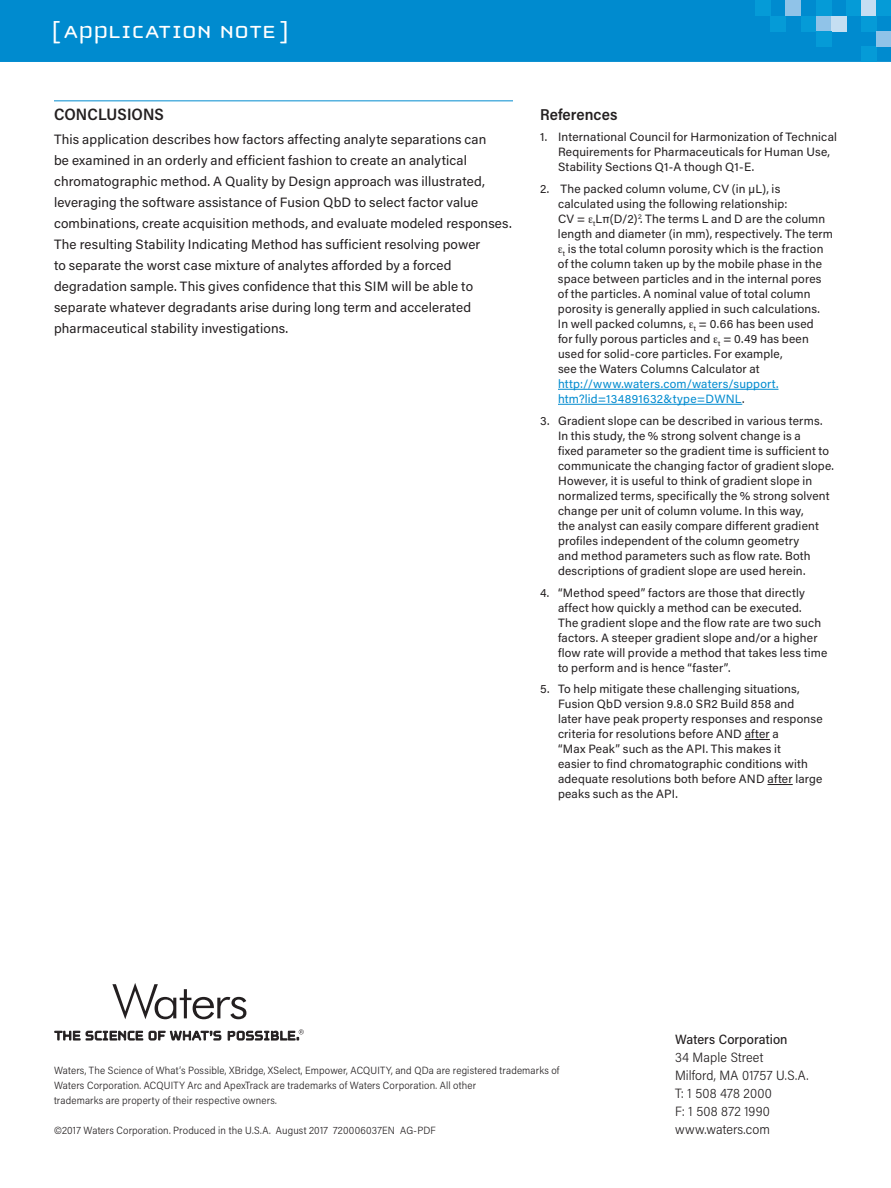
<style>
.page{position:relative;width:891px;height:1188px;background:#fff}
.page>*{position:absolute;margin:0;border:0;box-sizing:border-box;transform-origin:0 0}
.t1{font:25.5px "Cholla Unicase";letter-spacing:.01em;color:#fff;scale:1.1 1}
.t2{font:600 16.5px "Acumin Pro Semi Cond";letter-spacing:.005em;color:#231f20}
.t3{font:600 15.75px "Acumin Pro Semi Cond";letter-spacing:.005em;color:#231f20}
.t4{font:13.5px/21px "Acumin Pro";letter-spacing:.01em;color:#231f20}
.t5{font:300 13.5px/18px "Acumin Pro Semi Cond";letter-spacing:.01em;color:#231f20}
.t6{font:500 13.5px "Acumin Pro Semi Cond";letter-spacing:.005em;color:#231f20}
.t7{font:12px/15px "Acumin Pro";letter-spacing:.015em;color:#231f20}
.t8{font:12px/15px "Acumin Pro";letter-spacing:.015em;color:#008bcf}
.t9{font:300 10.5px/15px "Acumin Pro Semi Cond";letter-spacing:.015em;color:#231f20}
.s1{color:#231f20}
</style>
<div class="page">
<div style="left:0;top:0;width:891px;height:62px;background:#008bcf"></div>
<div style="left:755px;top:0;width:15px;height:16px;background:#059bd7"></div>
<div style="left:861px;top:47px;width:15px;height:15px;background:#059bd7"></div>
<div style="left:770px;top:16px;width:16px;height:15px;background:#059bd7"></div>
<div style="left:786px;top:0;width:15px;height:16px;background:#90c3e8"></div>
<div style="left:801px;top:16px;width:15px;height:15px;background:#059bd7"></div>
<div style="left:816px;top:16px;width:16px;height:15px;background:#90c3e8"></div>
<div style="left:832px;top:16px;width:15px;height:15px;background:#c5def2"></div>
<div style="left:816px;top:0;width:16px;height:16px;background:#059bd7"></div>
<div style="left:816px;top:31px;width:16px;height:16px;background:#059bd7"></div>
<div style="left:861px;top:0;width:15px;height:16px;background:#c5def2"></div>
<div style="left:847px;top:0;width:14px;height:16px;background:#059bd7"></div>
<div style="left:876px;top:0;width:15px;height:16px;background:#059bd7"></div>
<div style="left:861px;top:16px;width:15px;height:15px;background:#059bd7"></div>
<div style="left:876px;top:31px;width:15px;height:16px;background:#90c3e8"></div>
<svg style="left:55px;top:1031px;width:88px;height:9px"></svg>
<svg style="left:149px;top:1030px;width:72px;height:10px"></svg>
<svg style="left:228px;top:1029px;width:76px;height:11px"></svg>
<svg style="left:112px;top:983px;width:134px;height:36px"></svg>
<hr style="left:54px;top:100px;width:459px;height:1px;background:#008bcf">
<hr style="left:558px;top:389px;width:220px;height:1px;background:#008bcf">
<hr style="left:558px;top:404px;width:184px;height:1px;background:#008bcf">
<svg style="left:745px;top:739px;width:25px;height:1px"></svg>
<svg style="left:768px;top:784px;width:25px;height:1px"></svg>
<h1 class="t1" style="left:52px;top:19px;width:217px">[ APPLICATION NOTE ]</h1>
<h2 class="t2" style="left:54px;top:103px;width:111px">CONCLUSIONS</h2>
<p class="t4" style="left:54px;top:128px;width:459px">This application describes how factors affecting analyte separations can<br>be examined in an orderly and efficient fashion to create an analytical chromatographic method. A Quality by Design approach was illustrated, leveraging the software assistance of Fusion QbD to select factor value combinations, create acquisition methods, and evaluate modeled responses.<br>The resulting Stability Indicating Method has sufficient resolving power<br>to separate the worst case mixture of analytes afforded by a forced degradation sample. This gives confidence that this SIM will be able to separate whatever degradants arise during long term and accelerated pharmaceutical stability investigations.</p>
<h3 class="t3" style="left:540px;top:103px;width:79px">References</h3>
<p class="t7" style="left:558px;top:129px;width:280px;text-indent:-18px">1. International Council for Harmonization of Technical<br>Requirements for Pharmaceuticals for Human Use,<br>Stability Sections Q1-A though Q1-E.</p>
<p class="t7" style="left:540px;top:181px;width:242px">2. The packed column volume, CV (in µL), is</p>
<p class="t7" style="left:558px;top:196px;width:231px">calculated using the following relationship:</p>
<p class="t7" style="left:558px;top:211px;width:269px">CV = <sub>t</sub>Lπ(D/2)<sup>2</sup>. The terms L and D are the column</p>
<p class="t7" style="left:558px;top:226px;width:277px">length and diameter (in mm), respectively. The term</p>
<p class="t7" style="left:563px;top:241px;width:262px"><sub>t</sub> is the total column porosity which is the fraction</p>
<p class="t7" style="left:558px;top:256px;width:266px">of the column taken up by the mobile phase in the</p>
<p class="t7" style="left:558px;top:271px;width:265px">space between particles and in the internal pores</p>
<p class="t7" style="left:558px;top:286px;width:254px">of the particles. A nominal value of total column</p>
<p class="t7" style="left:558px;top:301px;width:264px">porosity is generally applied in such calculations.</p>
<p class="t7" style="left:558px;top:316px;width:257px">In well packed columns, <sub>t</sub> = 0.66 has been used</p>
<p class="t7" style="left:558px;top:331px;width:252px">for fully porous particles and <sub>t</sub> = 0.49 has been</p>
<p class="t7" style="left:558px;top:346px;width:226px">used for solid-core particles. For example,</p>
<p class="t7" style="left:558px;top:361px;width:203px">see the Waters Columns Calculator at</p>
<p class="t8" style="left:558px;top:376px;width:222px">http://www.waters.com/waters/support. htm?lid=134891632&amp;type=DWNL<span class="s1">.</span></p>
<p class="t7" style="left:558px;top:413px;width:278px;text-indent:-18px">3. Gradient slope can be described in various terms.<br>In this study, the % strong solvent change is a<br>fixed parameter so the gradient time is sufficient to communicate the changing factor of gradient slope.<br>However, it is useful to think of gradient slope in normalized terms, specifically the % strong solvent change per unit of column volume. In this way,<br>the analyst can easily compare different gradient profiles independent of the column geometry<br>and method parameters such as flow rate. Both descriptions of gradient slope are used herein.</p>
<p class="t7" style="left:558px;top:584px;width:271px;text-indent:-18px">4. “Method speed” factors are those that directly affect how quickly a method can be executed.<br>The gradient slope and the flow rate are two such factors. A steeper gradient slope and/or a higher flow rate will provide a method that takes less time to perform and is hence “faster”.</p>
<p class="t7" style="left:558px;top:681px;width:266px;text-indent:-18px">5. To help mitigate these challenging situations, Fusion QbD version 9.8.0 SR2 Build 858 and<br>later have peak property responses and response criteria for resolutions before AND after a<br>“Max Peak” such as the API. This makes it<br>easier to find chromatographic conditions with adequate resolutions both before AND after large peaks such as the API.</p>
<p class="t9" style="left:54px;top:1062px;width:507px">Waters, The Science of What’s Possible, XBridge, XSelect, Empower, ACQUITY, and QDa are registered trademarks of<br>Waters Corporation. ACQUITY Arc and ApexTrack are trademarks of Waters Corporation. All other<br>trademarks are property of their respective owners.</p>
<p class="t9" style="left:54px;top:1122px;width:383px">©2017 Waters Corporation. Produced in the U.S.A. August 2017 720006037EN AG-PDF</p>
<p class="t6" style="left:675px;top:1030px;width:114px">Waters Corporation</p>
<p class="t5" style="left:675px;top:1048px;width:135px">34 Maple Street<br>Milford, MA 01757 U.S.A.<br>T: 1 508 478 2000<br>F: 1 508 872 1990 www.waters.com</p>
</div>
